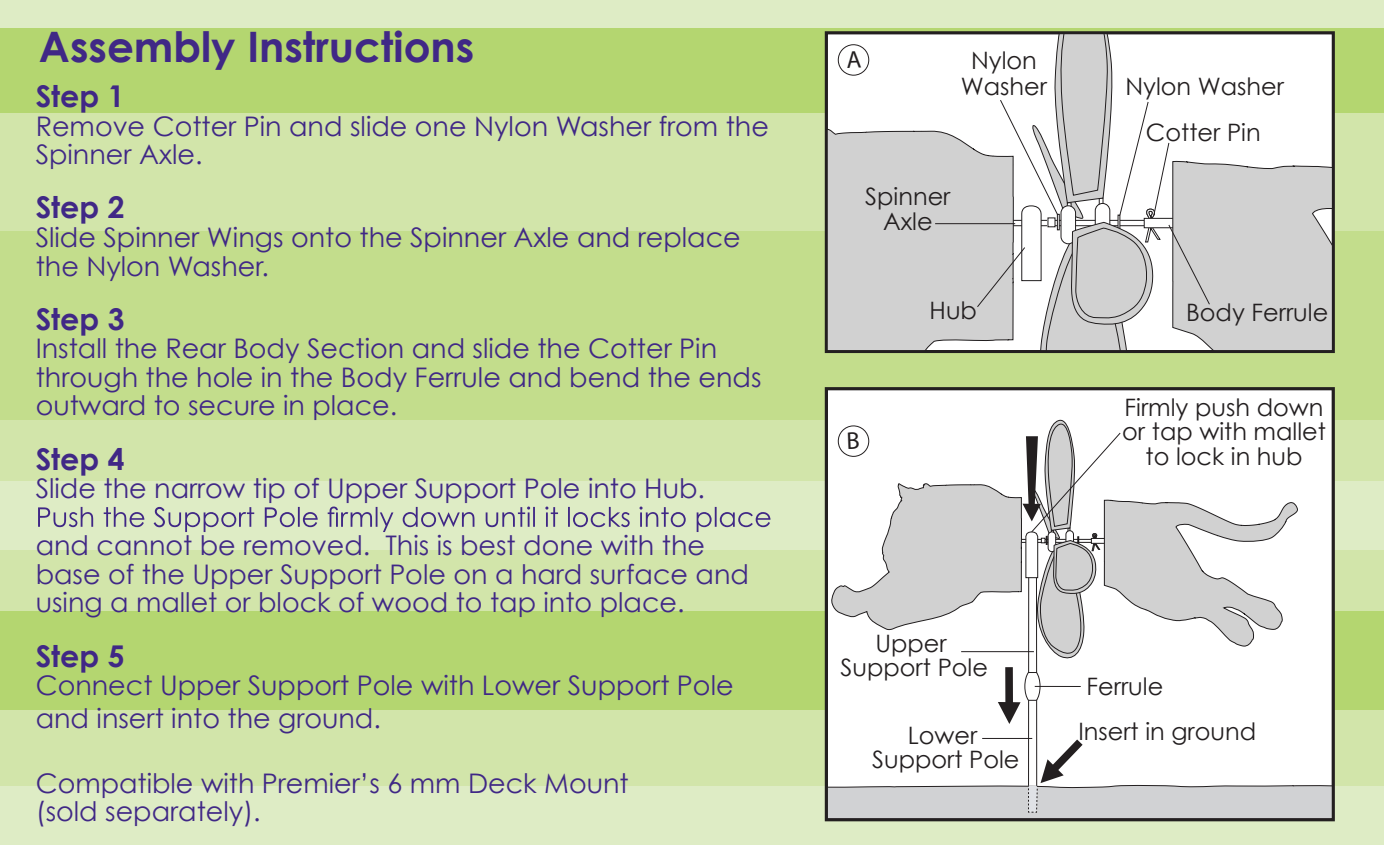
<style>
.page{position:relative;width:1384px;height:845px;background:#fff}
.page>*{position:absolute;margin:0;border:0;box-sizing:border-box;transform-origin:0 0}
.t1{font:700 42px "Century Gothic";color:#402886}
.t2{font:700 30px "Century Gothic";color:#402886}
.t3{font:27px/28.5px "Century Gothic";color:#402886}
.t4{font:24px/24px "Century Gothic";color:#231f20;text-align:center}
</style>
<div class="page">
<div style="left:0;top:0;width:1383px;height:845px;background:#d2e5aa"></div>
<div style="left:0;top:787px;width:1383px;height:58px;background:#deecc5"></div>
<div style="left:0;top:0;width:1383px;height:36px;background:#deecc5"></div>
<div style="left:0;top:231px;width:1383px;height:189px;background:#c3dd8c"></div>
<div style="left:0;top:481px;width:1383px;height:69px;background:#deecc5"></div>
<div style="left:0;top:28px;width:1383px;height:85px;background:#b4d670"></div>
<div style="left:0;top:611px;width:1383px;height:99px;background:#b4d670"></div>
<div style="left:826px;top:389px;width:507px;height:431px;background:#fff"></div>
<svg style="left:38px;top:507px;width:732px;height:25px"></svg>
<svg style="left:826px;top:33px;width:507px;height:319px;background:#ddd"></svg>
<svg style="left:826px;top:417px;width:507px;height:403px"></svg>
<h1 class="t1" style="left:39px;top:20px;width:437px">Assembly Instructions</h1>
<p class="t2" style="left:36px;top:77px;width:90px">Step 1</p>
<p class="t3" style="left:36px;top:111px;width:734px">Remove Cotter Pin and slide one Nylon Washer from the<br>Spinner Axle.</p>
<p class="t2" style="left:36px;top:189px;width:90px">Step 2</p>
<p class="t3" style="left:36px;top:223px;width:706px">Slide Spinner Wings onto the Spinner Axle and replace the Nylon Washer.</p>
<p class="t2" style="left:36px;top:300px;width:90px">Step 3</p>
<p class="t3" style="left:36px;top:334px;width:727px">Install the Rear Body Section and slide the Cotter Pin through the hole in the Body Ferrule and bend the ends outward to secure in place.</p>
<p class="t2" style="left:36px;top:440px;width:90px">Step 4</p>
<p class="t3" style="left:36px;top:460px;width:671px;line-height:57px">Slide the narrow tip of Upper Support Pole into Hub. and cannot be removed. This is best done with the</p>
<p class="t3" style="left:36px;top:559px;width:714px">base of the Upper Support Pole on a hard surface and using a mallet or block of wood to tap into place.</p>
<p class="t2" style="left:36px;top:637px;width:90px">Step 5</p>
<p class="t3" style="left:36px;top:669px;width:699px;line-height:32.4px">Connect Upper Support Pole with Lower Support Pole and insert into the ground.</p>
<p class="t3" style="left:36px;top:768px;width:594px">Compatible with Premier’s 6 mm Deck Mount (sold separately).</p>
<p class="t4" style="left:960px;top:48px;width:88px;line-height:25.5px">Nylon<br>Washer</p>
<p class="t4" style="left:865px;top:183px;width:87px;line-height:25.5px">Spinner<br>Axle</p>
<p class="t4" style="left:1125px;top:63px;width:160px;line-height:45.9px">Nylon Washer<br>Cotter Pin</p>
<p class="t4" style="left:929px;top:298px;width:49px">Hub</p>
<p class="t4" style="left:1186px;top:300px;width:144px">Body Ferrule</p>
<p class="t4" style="left:840px;top:631px;width:149px">Upper<br>Support Pole</p>
<p class="t4" style="left:1122px;top:395px;width:205px">Firmly push down or tap with mallet to lock in hub</p>
<p class="t4" style="left:1086px;top:674px;width:78px">Ferrule</p>
<p class="t4" style="left:907px;top:723px;width:71px">Lower</p>
<p class="t4" style="left:1078px;top:718px;width:179px">Insert in ground</p>
<p class="t4" style="left:872px;top:747px;width:149px">Support Pole</p>
</div>
